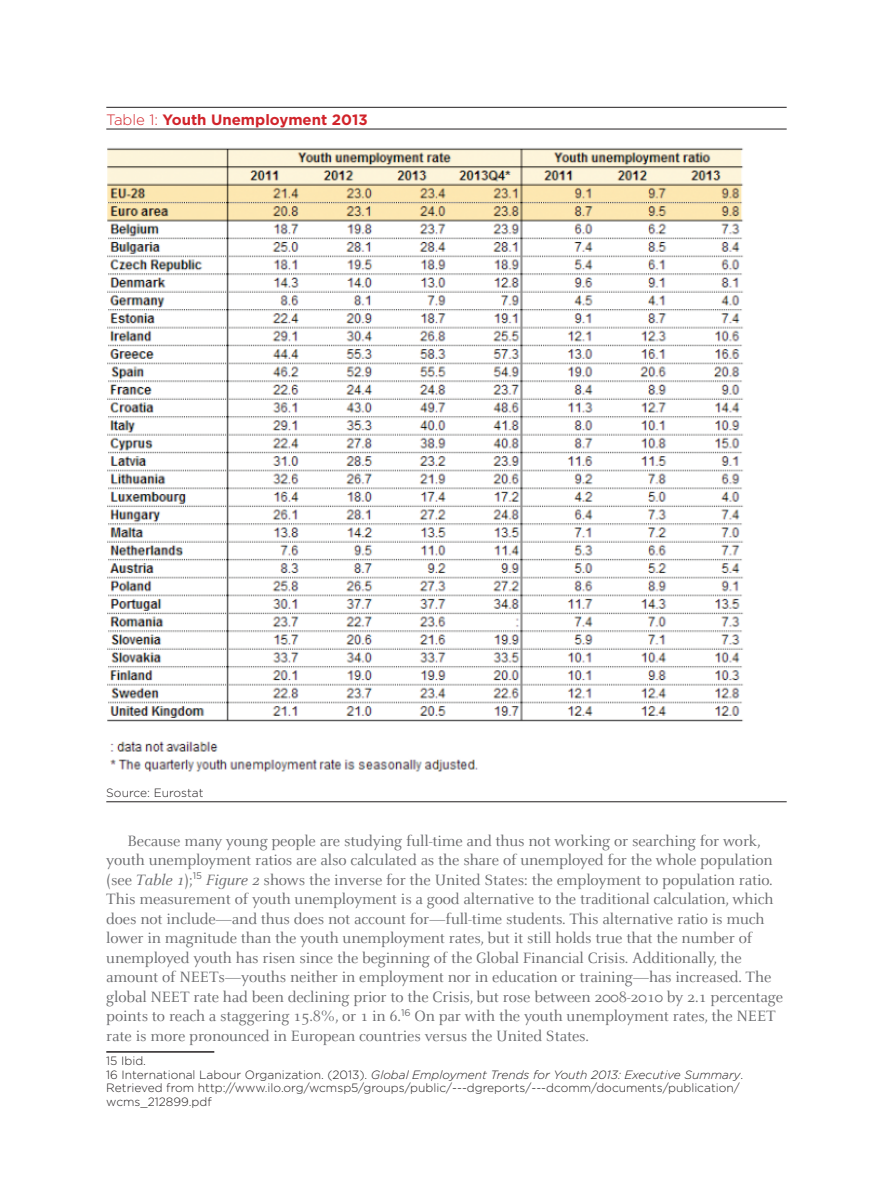
<style>
.page{position:relative;width:893px;height:1191px;background:#fff}
.page>*{position:absolute;margin:0;border:0;box-sizing:border-box;transform-origin:0 0}
.t1{font:16.5px/19.5px "Celeste";letter-spacing:-.01em;color:#6c6d70}
.t2{font:700 15px "Gotham";color:#d1232a}
.t3{font:300 12px/13.5px "Gotham";color:#231f20}
.s1{font-weight:300}
.s2{font-style:italic}
</style>
<div class="page">
<hr style="left:106px;top:1051px;width:108px;height:1px;background:#231f20">
<hr style="left:106px;top:107px;width:681px;height:1px;background:#231f20">
<hr style="left:106px;top:129px;width:681px;height:1px;background:#231f20">
<img style="left:107px;top:148px;width:637px;height:624px">
<hr style="left:106px;top:801px;width:681px;height:1px;background:#231f20">
<p class="t2" style="left:106px;top:111px;width:263px"><span class="s1">Table 1:</span> Youth Unemployment 2013</p>
<p class="t3" style="left:106px;top:786px;width:99px">Source: Eurostat</p>
<p class="t1" style="left:106px;top:831px;width:678px;text-indent:21px">Because many young people are studying full-time and thus not working or searching for work, youth unemployment ratios are also calculated as the share of unemployed for the whole population (see <span class="s2">Table 1</span>);<sup>15</sup> <span class="s2">Figure 2</span> shows the inverse for the United States: the employment to population ratio.<br>This measurement of youth unemployment is a good alternative to the traditional calculation, which does not include—and thus does not account for—full-time students. This alternative ratio is much lower in magnitude than the youth unemployment rates, but it still holds true that the number of unemployed youth has risen since the beginning of the Global Financial Crisis. Additionally, the amount of NEETs—youths neither in employment nor in education or training—has increased. The global NEET rate had been declining prior to the Crisis, but rose between 2008-2010 by 2.1 percentage points to reach a staggering 15.8%, or 1 in 6.<sup>16</sup> On par with the youth unemployment rates, the NEET rate is more pronounced in European countries versus the United States.</p>
<p class="t3" style="left:106px;top:1054px;width:639px">15 I bid.<br>16 I nternational Labour Organization. (2013). <span class="s2">Global Employment Trends for Youth 2013: Executive Summary</span>.<br>Retrieved from http://www.ilo.org/wcmsp5/groups/public/---dgreports/---dcomm/documents/publication/ wcms_212899.pdf</p>
</div>
